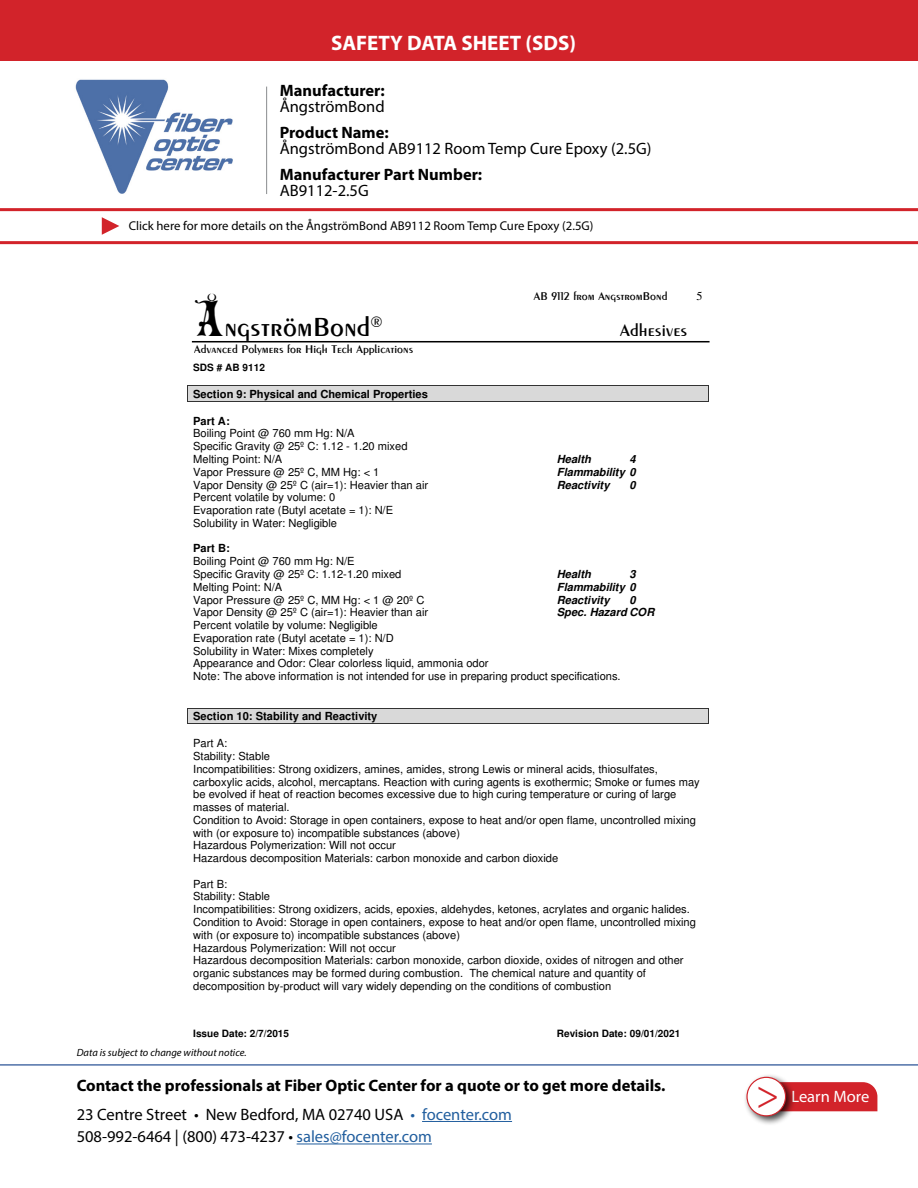
<style>
.page{position:relative;width:918px;height:1188px;background:#fff}
.page>*{position:absolute;margin:0;border:0;box-sizing:border-box;transform-origin:0 0}
.t1{font:42px "Minion Pro";color:#d2232a}
.t2{font:28.2px "Penwin";color:#000}
.t3{font:700 21px "Myriad Pro";color:#fff}
.t4{font:18.15px "Penwin";color:#000}
.t5{font:16.5px/22.5px "Myriad Pro";color:#000}
.t6{font:700 16.5px/16.5px "Myriad Pro";color:#000}
.t7{font:16.5px "Myriad Pro";color:#fff}
.t8{font:12.75px "Myriad Pro";color:#000}
.t9{font:12.15px "Penwin";color:#000}
.t10{font:12.15px "Times";color:#000}
.t11{font:11.1px/12.8px "Helvetica";color:#000}
.t12{font:italic 700 11.1px "Helvetica";color:#000}
.t13{font:700 11.1px "Helvetica";color:#000}
.t14{font:italic 10.5px "Myriad Pro";color:#000}
.t15{font:700 10.05px "Helvetica";color:#000}
.s1{font-weight:400}
.s2{font-weight:700}
.s3{font-family:"Max Circus";font-size:48.45px}
.s4{color:#215e9e}
</style>
<div class="page">
<hr style="left:422px;top:1121px;width:90px;height:1px;background:#215e9e">
<hr style="left:297px;top:1144px;width:135px;height:1px;background:#215e9e">
<hr style="left:0;top:1064px;width:918px;height:2px;background:#4f70a8">
<img style="left:75px;top:79px;width:158px;height:115px">
<hr style="left:266px;top:87px;width:1px;height:107px;background:#8a8c8e">
<div style="left:796px;top:1082px;width:81px;height:29px;background:#d2232a"></div>
<div style="left:743px;top:1074px;width:53px;height:52px;background:#000;opacity:.75"></div>
<div style="left:747px;top:1077px;width:39px;height:39px;background:#fff;border-radius:50%"></div>
<div style="left:746px;top:1077px;width:40px;height:39px;border:1px solid #d2232a;border-radius:50%"></div>
<hr style="left:0;top:241px;width:918px;height:3px;background:#d2232a">
<hr style="left:0;top:208px;width:918px;height:3px;background:#d2232a">
<svg style="left:102px;top:217px;width:17px;height:18px"></svg>
<div style="left:0;top:0;width:918px;height:60px;background:#d2232a"></div>
<svg style="left:191px;top:341px;width:295px;height:2px"></svg>
<hr style="left:192px;top:341px;width:518px;height:1px;background:#000">
<div style="left:188px;top:386px;width:520px;height:15px;background:#d9d9d9"></div>
<hr style="left:188px;top:386px;width:520px;height:1px;background:#333">
<hr style="left:188px;top:401px;width:520px;height:1px;background:#333">
<svg style="left:187px;top:386px;width:1px;height:16px"></svg>
<svg style="left:708px;top:386px;width:1px;height:16px"></svg>
<div style="left:188px;top:709px;width:520px;height:14px;background:#d9d9d9"></div>
<hr style="left:188px;top:708px;width:520px;height:1px;background:#333">
<hr style="left:188px;top:723px;width:520px;height:1px;background:#333">
<svg style="left:187px;top:708px;width:1px;height:16px"></svg>
<svg style="left:708px;top:708px;width:1px;height:16px"></svg>
<p class="t3" style="left:331px;top:29px;width:246px">SAFETY DATA SHEET (SDS)</p>
<p class="t6" style="left:280px;top:81px;width:107px">Manufacturer:<br><span class="s1">ÅngströmBond</span></p>
<p class="t5" style="left:280px;top:124px;width:373px;line-height:16.5px"><span class="s2">Product Name:<br></span>ÅngströmBond AB9112 Room Temp Cure Epoxy (2.5G)</p>
<p class="t6" style="left:280px;top:165px;width:204px">Manufacturer Part Number:</p>
<p class="t5" style="left:280px;top:179px;width:90px">AB9112-2.5G</p>
<p class="t8" style="left:129px;top:218px;width:466px">Click here for more details on the ÅngströmBond AB9112 Room Temp Cure Epoxy (2.5G)</p>
<p class="t2" style="left:193px;top:309px;width:191px"><span class="s3">Å</span>ngströmBond<sup>®</sup></p>
<p class="t9" style="left:194px;top:342px;width:221px">Advanced Polymers for High Tech Applications</p>
<p class="t15" style="left:193px;top:363px;width:73px">SDS # AB 9112</p>
<p class="t13" style="left:193px;top:389px;width:236px">Section 9: Physical and Chemical Properties</p>
<p class="t11" style="left:193px;top:415px;width:216px"><span class="s2">Part A:<br></span>Boiling Point @ 760 mm Hg: N/A<br>Specific Gravity @ 25º C: 1.12 - 1.20 mixed<br>Melting Point: N/A</p>
<p class="t9" style="left:534px;top:288px;width:135px">AB 9112 from AngstromBond</p>
<p class="t4" style="left:620px;top:319px;width:69px">Adhesives</p>
<p class="t12" style="left:557px;top:455px;width:36px">Health</p>
<p class="t12" style="left:630px;top:455px;width:8px">4</p>
<p class="t11" style="left:193px;top:467px;width:188px">Vapor Pressure @ 25º C, MM Hg: &lt; 1</p>
<p class="t12" style="left:557px;top:468px;width:80px">Flammability 0</p>
<p class="t11" style="left:193px;top:479px;width:236px">Vapor Density @ 25º C (air=1): Heavier than air</p>
<p class="t12" style="left:557px;top:480px;width:54px">Reactivity</p>
<p class="t12" style="left:630px;top:480px;width:8px">0</p>
<p class="t11" style="left:193px;top:492px;width:201px">Percent volatile by volume: 0<br>Evaporation rate (Butyl acetate = 1): N/E<br>Solubility in Water: Negligible</p>
<p class="t11" style="left:193px;top:543px;width:210px"><span class="s2">Part B:<br></span>Boiling Point @ 760 mm Hg: N/E<br>Specific Gravity @ 25º C: 1.12-1.20 mixed</p>
<p class="t12" style="left:557px;top:570px;width:36px">Health</p>
<p class="t12" style="left:630px;top:570px;width:8px">3</p>
<p class="t10" style="left:696px;top:289px;width:8px">5</p>
<p class="t11" style="left:193px;top:582px;width:91px">Melting Point: N/A</p>
<p class="t12" style="left:557px;top:583px;width:80px">Flammability 0</p>
<p class="t11" style="left:193px;top:594px;width:233px">Vapor Pressure @ 25º C, MM Hg: &lt; 1 @ 20º C</p>
<p class="t12" style="left:557px;top:595px;width:54px">Reactivity</p>
<p class="t12" style="left:630px;top:595px;width:8px">0</p>
<p class="t11" style="left:193px;top:607px;width:236px">Vapor Density @ 25º C (air=1): Heavier than air</p>
<p class="t12" style="left:557px;top:608px;width:99px">Spec. Hazard COR</p>
<p class="t11" style="left:193px;top:620px;width:429px">Percent volatile by volume: Negligible<br>Evaporation rate (Butyl acetate = 1): N/D<br>Solubility in Water: Mixes completely<br>Appearance and Odor: Clear colorless liquid, ammonia odor<br>Note: The above information is not intended for use in preparing product specifications.</p>
<p class="t13" style="left:193px;top:712px;width:186px">Section 10: Stability and Reactivity</p>
<p class="t11" style="left:193px;top:738px;width:508px">Part A:<br>Stability: Stable<br>Incompatibilities: Strong oxidizers, amines, amides, strong Lewis or mineral acids, thiosulfates, carboxylic acids, alcohol, mercaptans. Reaction with curing agents is exothermic; Smoke or fumes may be evolved if heat of reaction becomes excessive due to high curing temperature or curing of large masses of material.<br>Condition to Avoid: Storage in open containers, expose to heat and/or open flame, uncontrolled mixing with (or exposure to) incompatible substances (above)<br>Hazardous Polymerization: Will not occur<br>Hazardous decomposition Materials: carbon monoxide and carbon dioxide</p>
<p class="t11" style="left:193px;top:878px;width:504px">Part B:<br>Stability: Stable<br>Incompatibilities: Strong oxidizers, acids, epoxies, aldehydes, ketones, acrylates and organic halides.<br>Condition to Avoid: Storage in open containers, expose to heat and/or open flame, uncontrolled mixing with (or exposure to) incompatible substances (above)<br>Hazardous Polymerization: Will not occur<br>Hazardous decomposition Materials: carbon monoxide, carbon dioxide, oxides of nitrogen and other organic substances may be formed during combustion. The chemical nature and quantity of decomposition by-product will vary widely depending on the conditions of combustion</p>
<p class="t15" style="left:193px;top:1029px;width:97px">Issue Date: 2/7/2015</p>
<p class="t15" style="left:557px;top:1029px;width:125px">Revision Date: 09/01/2021</p>
<p class="t14" style="left:77px;top:1046px;width:171px">Data is subject to change without notice.</p>
<p class="t6" style="left:77px;top:1076px;width:590px">Contact the professionals at Fiber Optic Center for a quote or to get more details.</p>
<p class="t5" style="left:77px;top:1103px;width:437px">23 Centre Street • New Bedford, MA 02740 USA <span class="s4">• focenter.com<br></span>508-992-6464 | (800) 473-4237 • <span class="s4">sales@focenter.com</span></p>
<p class="t1" style="left:756px;top:1066px;width:25px">&gt;</p>
<p class="t7" style="left:791px;top:1087px;width:79px">Learn More</p>
</div>
